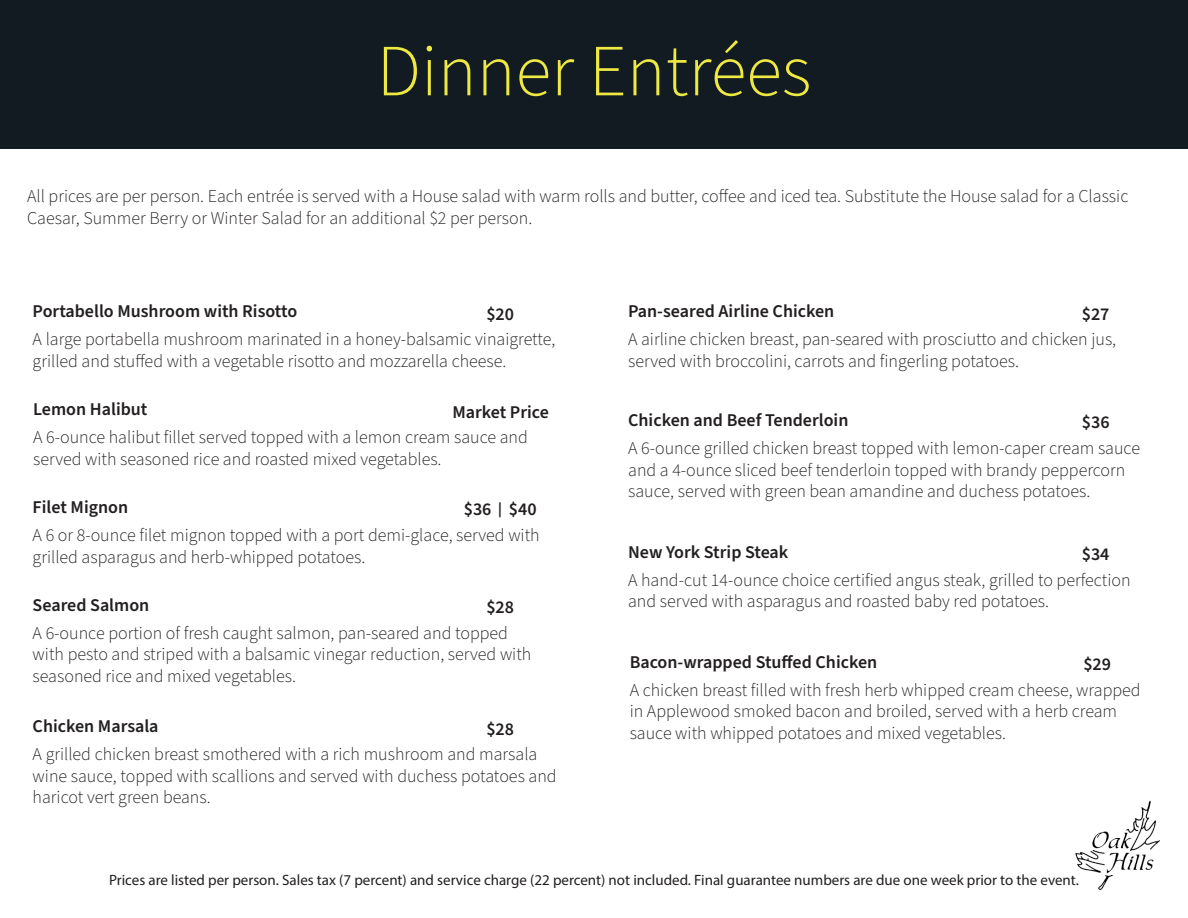
<style>
.page{position:relative;width:1188px;height:918px;background:#fff}
.page>*{position:absolute;margin:0;border:0;box-sizing:border-box;transform-origin:0 0}
.t1{font:300 73.5px "Source Sans Pro";color:#eee843}
.t2{font:300 18px/21.6px "Source Sans Pro";color:#231f20}
.t3{font:600 18px "Source Sans Pro";color:#231f20}
.t4{font:15px "Myriad Pro";color:#231f20}
.s1{font-family:"Tw Cen";font-weight:700;font-stretch:condensed}
</style>
<div class="page">
<img style="left:1075px;top:800px;width:85px;height:90px">
<div style="left:0;top:0;width:1188px;height:148px;background:#121b22"></div>
<p class="t1" style="left:377px;top:22px;width:436px">Dinner Entrées</p>
<p class="t2" style="left:27px;top:186px;width:1103px">All prices are per person. Each entrée is served with a House salad with warm rolls and butter, coffee and iced tea. Substitute the House salad for a Classic<br>Caesar, Summer Berry or Winter Salad for an additional $2 per person.</p>
<p class="t3" style="left:33px;top:299px;width:266px">Portabello Mushroom with Risotto</p>
<p class="t3" style="left:486px;top:302px;width:29px">$20</p>
<p class="t2" style="left:33px;top:329px;width:524px">A large portabella mushroom marinated in a honey-balsamic vinaigrette, grilled and stuffed with a vegetable risotto and mozzarella cheese.</p>
<p class="t3" style="left:33px;top:397px;width:116px">Lemon Halibut</p>
<p class="t3" style="left:452px;top:400px;width:98px">Market Price</p>
<p class="t2" style="left:33px;top:427px;width:496px">A 6-ounce halibut fillet served topped with a lemon cream sauce and served with seasoned rice and roasted mixed vegetables.</p>
<p class="t3" style="left:33px;top:495px;width:97px">Filet Mignon</p>
<p class="t3" style="left:464px;top:497px;width:74px">$36 <span class="s1">|</span> $40</p>
<p class="t2" style="left:33px;top:525px;width:509px">A 6 or 8-ounce filet mignon topped with a port demi-glace, served with grilled asparagus and herb-whipped potatoes.</p>
<p class="t3" style="left:33px;top:593px;width:118px">Seared Salmon</p>
<p class="t3" style="left:486px;top:595px;width:29px">$28</p>
<p class="t2" style="left:33px;top:623px;width:500px">A 6-ounce portion of fresh caught salmon, pan-seared and topped with pesto and striped with a balsamic vinegar reduction, served with seasoned rice and mixed vegetables.</p>
<p class="t3" style="left:33px;top:714px;width:127px">Chicken Marsala</p>
<p class="t3" style="left:486px;top:717px;width:29px">$28</p>
<p class="t2" style="left:33px;top:744px;width:526px">A grilled chicken breast smothered with a rich mushroom and marsala wine sauce, topped with scallions and served with duchess potatoes and haricot vert green beans.</p>
<p class="t3" style="left:628px;top:299px;width:208px">Pan-seared Airline Chicken</p>
<p class="t3" style="left:1082px;top:302px;width:29px">$27</p>
<p class="t2" style="left:628px;top:329px;width:490px">A airline chicken breast, pan-seared with prosciutto and chicken jus, served with broccolini, carrots and fingerling potatoes.</p>
<p class="t3" style="left:628px;top:408px;width:222px">Chicken and Beef Tenderloin</p>
<p class="t3" style="left:1082px;top:410px;width:29px">$36</p>
<p class="t2" style="left:628px;top:438px;width:513px">A 6-ounce grilled chicken breast topped with lemon-caper cream sauce and a 4-ounce sliced beef tenderloin topped with brandy peppercorn sauce, served with green bean amandine and duchess potatoes.</p>
<p class="t3" style="left:628px;top:540px;width:162px">New York Strip Steak</p>
<p class="t3" style="left:1082px;top:542px;width:29px">$34</p>
<p class="t2" style="left:628px;top:570px;width:504px">A hand-cut 14-ounce choice certified angus steak, grilled to perfection and served with asparagus and roasted baby red potatoes.</p>
<p class="t3" style="left:630px;top:650px;width:249px">Bacon-wrapped Stuffed Chicken</p>
<p class="t3" style="left:1083px;top:652px;width:29px">$29</p>
<p class="t2" style="left:630px;top:679px;width:512px">A chicken breast filled with fresh herb whipped cream cheese, wrapped in Applewood smoked bacon and broiled, served with a herb cream sauce with whipped potatoes and mixed vegetables.</p>
<p class="t4" style="left:109px;top:871px;width:971px">Prices are listed per person. Sales tax (7 percent) and service charge (22 percent) not included. Final guarantee numbers are due one week prior to the event.</p>
</div>
